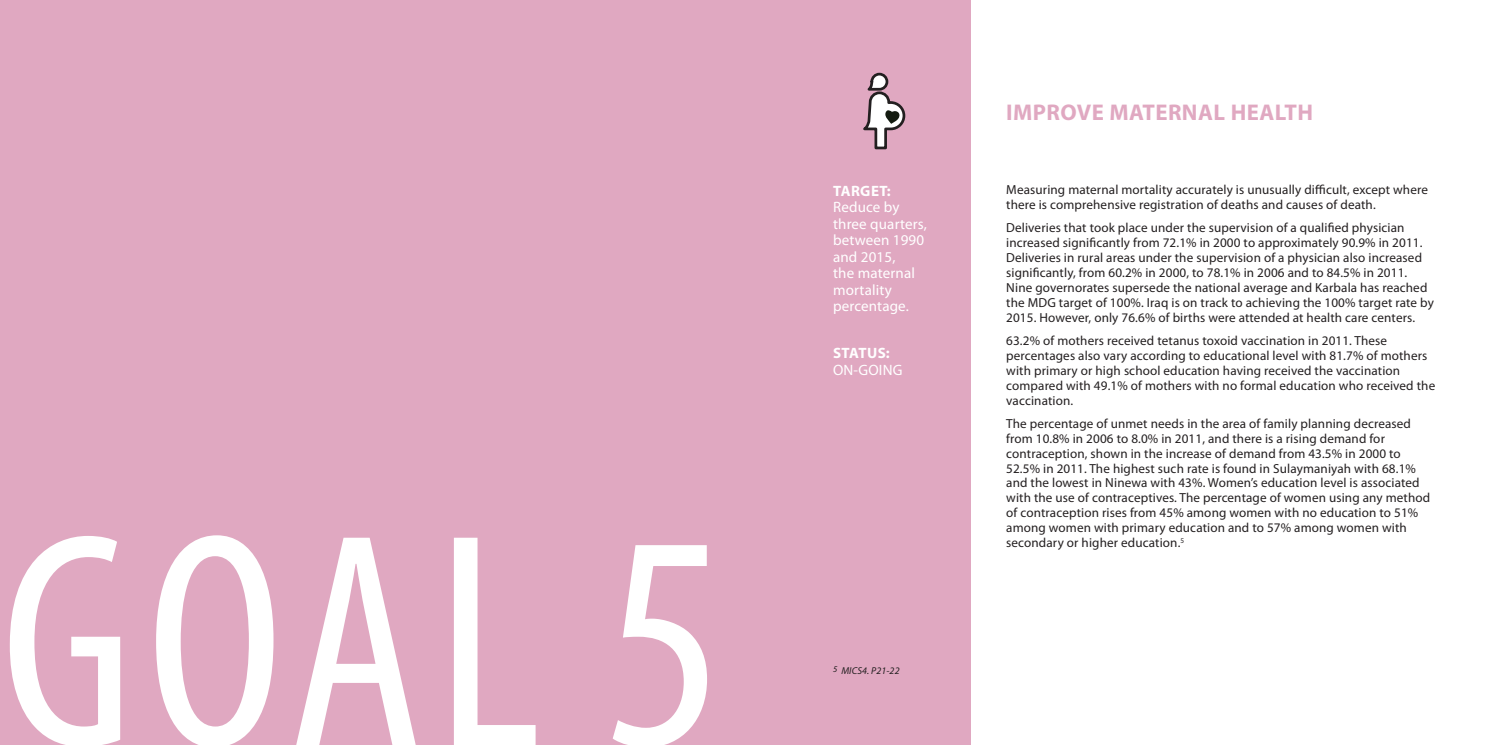
<style>
.page{position:relative;width:1489px;height:745px;background:#fff}
.page>*{position:absolute;margin:0;border:0;box-sizing:border-box;transform-origin:0 0}
.Goal{font:condensed 307.12px "Myriad Pro";color:#fff}
.Goal-2{font:700 22.75px "Myriad";letter-spacing:.02em;color:#e0a8c1}
.TARGET_STATUS{font:15px/16.5px "Myriad Pro";letter-spacing:.01em;color:#fff}
.Body{font:13.12px/14.9px "Myriad Pro";letter-spacing:.01em;color:#231f20}
.footnote{font:italic 10px "Myriad Pro";letter-spacing:.01em;color:#231f20}
.s1{font-weight:700}
</style>
<div class="page">
<div style="left:0;top:0;width:970px;height:744px;background:#e0a8c1"></div>
<svg style="left:863px;top:72px;width:43px;height:78px"></svg>
<p class="Goal" style="left:0;top:457px;width:724px">Goal 5</p>
<p class="TARGET_STATUS" style="left:833px;top:182px;width:95px"><span class="s1">TARGET:<br></span>Reduce by three quarters, between 1990 and 2015,<br>the maternal mortality percentage.</p>
<p class="TARGET_STATUS" style="left:833px;top:344px;width:71px"><span class="s1">STATUS:<br></span>ON-GOING</p>
<p class="footnote" style="left:833px;top:664px;width:68px"><sup>5</sup> MICS4. P21-22</p>
<p class="Goal-2" style="left:1006px;top:100px;width:308px">IMPROVE MATERNAL HEALTH</p>
<p class="Body" style="left:1006px;top:182px;width:423px">Measuring maternal mortality accurately is unusually difficult, except where there is comprehensive registration of deaths and causes of death.</p>
<p class="Body" style="left:1006px;top:220px;width:429px">Deliveries that took place under the supervision of a qualified physician increased significantly from 72.1% in 2000 to approximately 90.9% in 2011.<br>Deliveries in rural areas under the supervision of a physician also increased significantly, from 60.2% in 2000, to 78.1% in 2006 and to 84.5% in 2011.<br>Nine governorates supersede the national average and Karbala has reached the MDG target of 100%. Iraq is on track to achieving the 100% target rate by 2015. However, only 76.6% of births were attended at health care centers.</p>
<p class="Body" style="left:1006px;top:333px;width:430px">63.2% of mothers received tetanus toxoid vaccination in 2011. These percentages also vary according to educational level with 81.7% of mothers with primary or high school education having received the vaccination compared with 49.1% of mothers with no formal education who received the vaccination.</p>
<p class="Body" style="left:1006px;top:415px;width:425px">The percentage of unmet needs in the area of family planning decreased from 10.8% in 2006 to 8.0% in 2011, and there is a rising demand for contraception, shown in the increase of demand from 43.5% in 2000 to 52.5% in 2011. The highest such rate is found in Sulaymaniyah with 68.1% and the lowest in Ninewa with 43%. Women’s education level is associated with the use of contraceptives. The percentage of women using any method of contraception rises from 45% among women with no education to 51% among women with primary education and to 57% among women with secondary or higher education.<sup>5</sup></p>
</div>
